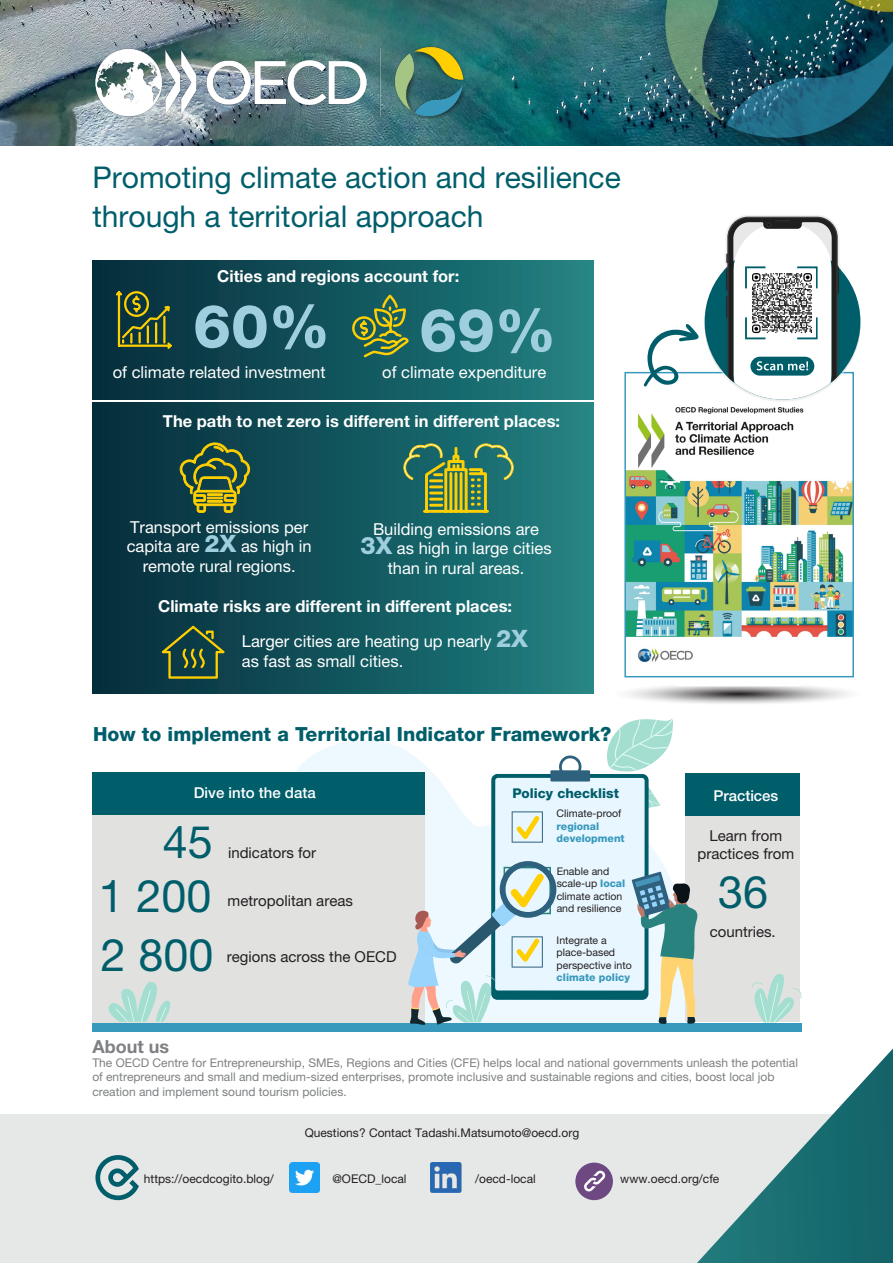
<style>
.page{position:relative;width:893px;height:1263px;background:#fff}
.page>*{position:absolute;margin:0;border:0;box-sizing:border-box;transform-origin:0 0}
.t1{font:800 60px "Helvetica Neue LT Pro";color:#9fcedf}
.t2{font:45px "Helvetica Neue LT Pro";color:#005e6b}
.t3{font:30px/39px "Helvetica Neue LT Pro";color:#005e6b}
.t4{font:800 19.5px "Helvetica Neue LT Pro";color:#005e6b}
.t5{font:700 18px "Helvetica Neue LT Pro";color:#7e8083}
.t6{font:16.5px/19.6px "Helvetica Neue LT Pro";color:#fff;text-align:center}
.t7{font:700 16.5px "Helvetica Neue LT Pro";color:#fff}
.t8{font:15px "Helvetica Neue LT Pro";color:#231f20}
.t9{font:500 15px "Helvetica Neue LT Pro";color:#fff}
.t10{font:800 13.5px "Helvetica Neue LT Pro";color:#005e6b}
.t11{font:12px/14.4px "Helvetica Neue LT Pro";color:#7e8083}
.t12{font:12px "Helvetica Neue LT Pro";color:#231f20}
.t13{font:10.5px/12.6px "Helvetica Neue LT Pro";color:#231f20}
.t14{font:800 10.5px/12.6px "Helvetica Neue LT Pro";color:#3899bc}
.s1{font-weight:800;font-size:24px;color:#9fcedf}
.s2{font-weight:400;color:#231f20}
.s3{font-weight:800;color:#3899bc}
</style>
<div class="page">
<div style="left:92px;top:772px;width:333px;height:251px;background:#e1e1e0"></div>
<div style="left:0;top:1114px;width:893px;height:149px;background:#e6e8e8"></div>
<div style="left:92px;top:1023px;width:709px;height:8px;background:#3899bc"></div>
<svg style="left:95px;top:1155px;width:44px;height:45px"></svg>
<img style="left:290px;top:1162px;width:30px;height:31px">
<img style="left:431px;top:1162px;width:31px;height:31px">
<svg style="left:575px;top:1162px;width:38px;height:38px"></svg>
<svg style="left:584px;top:1171px;width:21px;height:20px"></svg>
<svg style="left:697px;top:1048px;width:196px;height:215px"></svg>
<img style="left:0;top:0;width:893px;height:145px">
<img style="left:93px;top:44px;width:375px;height:75px">
<div style="left:92px;top:260px;width:501px;height:140px;background:linear-gradient(to right,#042a39,#228282)"></div>
<div style="left:92px;top:592px;width:501px;height:102px;background:linear-gradient(to right,#042a39,#228282)"></div>
<div style="left:92px;top:402px;width:501px;height:188px;background:linear-gradient(to right,#042a39,#228282)"></div>
<img style="left:628px;top:686px;width:220px;height:18px">
<img style="left:627px;top:407px;width:224px;height:256px">
<div style="left:624px;top:372px;width:230px;height:305px;border:2px solid #3899bc"></div>
<svg style="left:705px;top:215px;width:155px;height:187px"></svg>
<img style="left:748px;top:269px;width:68px;height:68px">
<svg style="left:643px;top:324px;width:56px;height:63px"></svg>
<svg style="left:114px;top:287px;width:62px;height:64px;background:#3d5534"></svg>
<svg style="left:351px;top:296px;width:60px;height:63px;background:#4b774a"></svg>
<svg style="left:179px;top:442px;width:71px;height:71px;background:#4f6636"></svg>
<div style="left:207px;top:493px;width:16px;height:3px;border:1px solid #ffcf02"></div>
<svg style="left:403px;top:443px;width:111px;height:71px;background:#548555"></svg>
<svg style="left:162px;top:626px;width:63px;height:53px;background:#37563a"></svg>
<div style="left:686px;top:775px;width:114px;height:247px;background:#e1e1e0"></div>
<div style="left:686px;top:773px;width:114px;height:43px;background:#005e6b"></div>
<div style="left:92px;top:772px;width:333px;height:43px;background:#005e6b"></div>
<div style="left:491px;top:774px;width:158px;height:226px;background:#005e6b;border-radius:6px"></div>
<div style="left:495px;top:778px;width:150px;height:212px;background:#e8f7ff;border-radius:3px"></div>
<svg style="left:550px;top:719px;width:136px;height:90px"></svg>
<svg style="left:108px;top:982px;width:63px;height:40px"></svg>
<svg style="left:751px;top:973px;width:51px;height:49px"></svg>
<svg style="left:632px;top:872px;width:66px;height:152px"></svg>
<svg style="left:512px;top:811px;width:31px;height:32px"></svg>
<svg style="left:408px;top:861px;width:148px;height:164px"></svg>
<p class="t3" style="left:92px;top:157px;width:530px">Promoting climate action and resilience through a territorial approach</p>
<p class="t7" style="left:217px;top:266px;width:243px">Cities and regions account for:</p>
<p class="t1" style="left:193px;top:291px;width:138px">60%</p>
<p class="t1" style="left:419px;top:294px;width:138px">69%</p>
<p class="t6" style="left:113px;top:362px;width:214px">of climate related investment</p>
<p class="t6" style="left:382px;top:362px;width:166px">of climate expenditure</p>
<p class="t7" style="left:163px;top:411px;width:399px">The path to net zero is different in different places:</p>
<p class="t6" style="left:127px;top:517px;width:186px">Transport emissions per capita are <span class="s1">2X</span> as high in remote rural regions.</p>
<p class="t6" style="left:373px;top:519px;width:167px">Building emissions are</p>
<p class="t6" style="left:360px;top:538px;width:193px"><span class="s1">3X</span> as high in large cities than in rural areas.</p>
<p class="t7" style="left:158px;top:596px;width:355px">Climate risks are different in different places:</p>
<p class="t6" style="left:242px;top:631px;width:288px;text-align:left">Larger cities are heating up nearly <span class="s1">2X </span>as fast as small cities.</p>
<p class="t4" style="left:93px;top:722px;width:520px">How to implement a Territorial Indicator Framework?</p>
<p class="t9" style="left:194px;top:784px;width:123px">Dive into the data</p>
<p class="t9" style="left:713px;top:787px;width:67px">Practices</p>
<p class="t10" style="left:512px;top:785px;width:108px">Policy checklist</p>
<p class="t2" style="left:163px;top:815px;width:52px">45</p>
<p class="t2" style="left:99px;top:869px;width:114px">1 200</p>
<p class="t2" style="left:101px;top:928px;width:114px">2 800</p>
<p class="t8" style="left:228px;top:844px;width:90px">indicators for</p>
<p class="t8" style="left:228px;top:891px;width:127px">metropolitan areas</p>
<p class="t8" style="left:227px;top:948px;width:171px">regions across the OECD</p>
<p class="t14" style="left:557px;top:807px;width:70px"><span class="s2">Climate-proof </span>regional development</p>
<p class="t13" style="left:557px;top:864px;width:70px">Enable and scale-up <span class="s3">local </span>climate action and resilience</p>
<p class="t13" style="left:557px;top:933px;width:77px">Integrate a place-based perspective into <span class="s3">climate policy</span></p>
<p class="t8" style="left:709px;top:827px;width:74px">Learn from</p>
<p class="t8" style="left:698px;top:845px;width:98px">practices from</p>
<p class="t2" style="left:718px;top:865px;width:52px">36</p>
<p class="t8" style="left:710px;top:922px;width:68px">countries.</p>
<p class="t5" style="left:92px;top:1035px;width:78px">About us</p>
<p class="t11" style="left:92px;top:1055px;width:707px">The OECD Centre for Entrepreneurship, SMEs, Regions and Cities (CFE) helps local and national governments unleash the potential of entrepreneurs and small and medium-sized enterprises, promote inclusive and sustainable regions and cities, boost local job creation and implement sound tourism policies.</p>
<p class="t12" style="left:144px;top:1172px;width:132px">https://oecdcogito.blog/</p>
<p class="t12" style="left:305px;top:1125px;width:276px">Questions? Contact Tadashi.Matsumoto@oecd.org</p>
<p class="t12" style="left:332px;top:1172px;width:76px">@OECD_local</p>
<p class="t12" style="left:475px;top:1172px;width:62px">/oecd-local</p>
<p class="t12" style="left:620px;top:1172px;width:101px">www.oecd.org/cfe</p>
</div>
